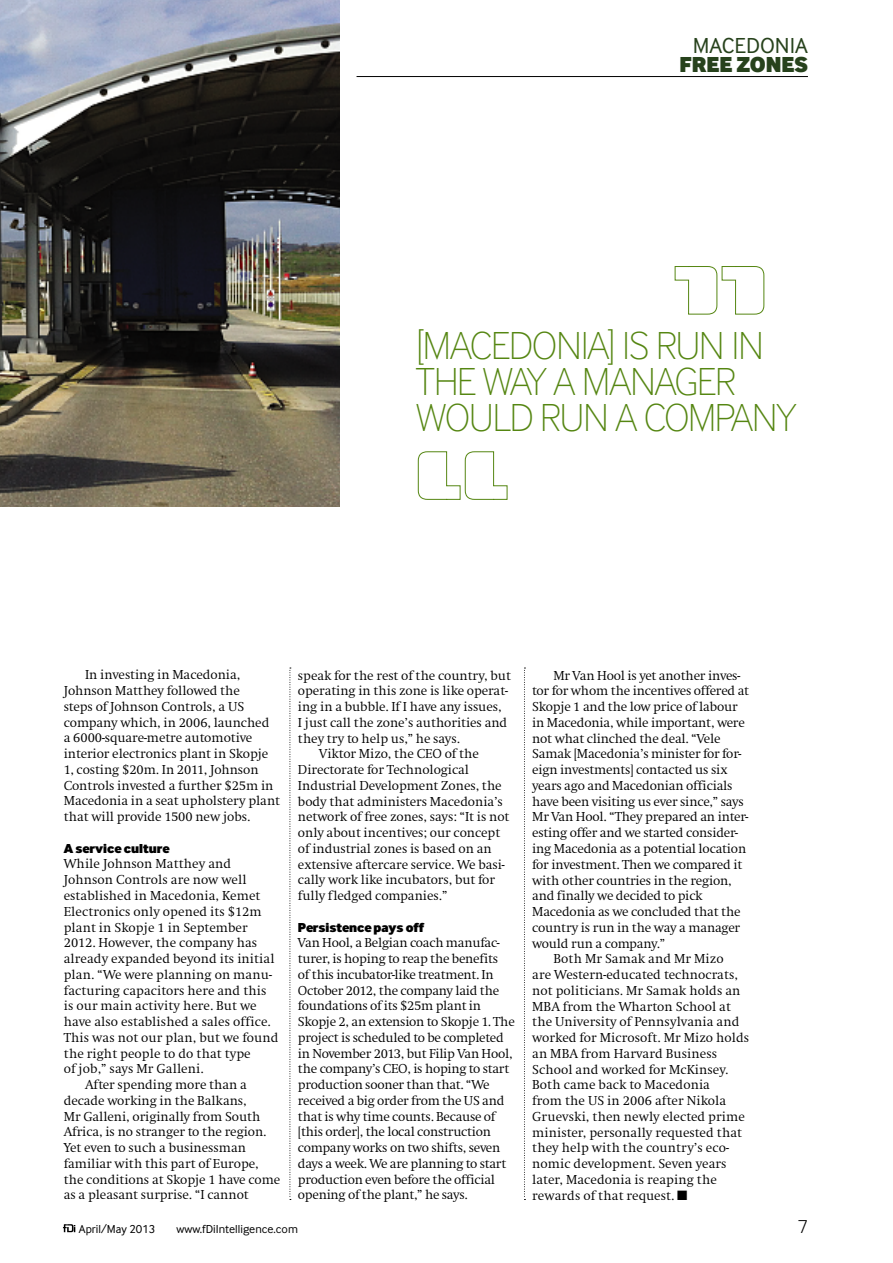
<style>
.page{position:relative;width:893px;height:1263px;background:#fff}
.page>*{position:absolute;margin:0;border:0;box-sizing:border-box;transform-origin:0 0}
.t1{font:40.5px/36px "Inter Face Corp Thin OV WGZLRA";letter-spacing:-.03em;color:#558612}
.t2{font:22.5px/19.2px "Inter Face Corp OV QGZLRA";color:#27421c;text-align:center}
.t3{font:19.5px "Inter Face Corp Light OV OGZLRA";color:#000}
.t4{font:13.5px/15.8px "Swift EF Light OV UGZLRA";letter-spacing:-.005em;color:#000}
.t5{font:13.5px "Inter Face Corp Black OV SGZLRA";color:#000}
.t6{font:12px "Inter Face Corp OV QGZLRA";color:#000}
.s1{font-family:"Inter Face Corp Black OV SGZLRA"}
</style>
<div class="page">
<svg style="left:63px;top:1224px;width:12px;height:8px"></svg>
<hr style="left:357px;top:76px;width:451px;height:1px;background:#000">
<svg style="left:290px;top:668px;width:1px;height:532px"></svg>
<svg style="left:524px;top:668px;width:1px;height:532px"></svg>
<svg style="left:674px;top:266px;width:91px;height:49px"></svg>
<svg style="left:417px;top:451px;width:91px;height:49px"></svg>
<img style="left:0;top:0;width:340px;height:506px">
<p class="t2" style="left:679px;top:36px;width:130px">macedonia <span class="s1">free zoneS</span></p>
<p class="t1" style="left:416px;top:327px;width:382px">[MACEDONIA] IS RUN IN<br>THE WAY A MANAGER<br>WOULD RUN A COMPANY</p>
<p class="t4" style="left:64px;top:667px;width:218px;text-indent:21px">In investing in Macedonia,<br>Johnson Matthey followed the<br>steps of Johnson Controls, a US company which, in 2006, launched<br>a 6000-square-metre automotive interior electronics plant in Skopje<br>1, costing $20m. In 2011, Johnson<br>Controls invested a further $25m in<br>Macedonia in a seat upholstery plant that will provide 1500 new jobs.</p>
<p class="t5" style="left:64px;top:840px;width:107px">A service culture</p>
<p class="t4" style="left:64px;top:856px;width:169px">While Johnson Matthey and</p>
<p class="t4" style="left:64px;top:872px;width:184px">Johnson Controls are now well</p>
<p class="t4" style="left:64px;top:887px;width:198px">established in Macedonia, Kemet</p>
<p class="t4" style="left:64px;top:903px;width:199px">Electronics only opened its $12m</p>
<p class="t4" style="left:64px;top:919px;width:185px">plant in Skopje 1 in September</p>
<p class="t4" style="left:64px;top:935px;width:195px">2012. However, the company has</p>
<p class="t4" style="left:64px;top:950px;width:212px">already expanded beyond its initial</p>
<p class="t4" style="left:64px;top:966px;width:210px">plan. “We were planning on manu-</p>
<p class="t4" style="left:64px;top:982px;width:204px">facturing capacitors here and this</p>
<p class="t4" style="left:64px;top:998px;width:194px">is our main activity here. But we</p>
<p class="t4" style="left:64px;top:1013px;width:208px">have also established a sales office.</p>
<p class="t4" style="left:64px;top:1029px;width:216px">This was not our plan, but we found</p>
<p class="t4" style="left:64px;top:1045px;width:188px">the right people to do that type</p>
<p class="t4" style="left:64px;top:1061px;width:141px">of job,” says Mr Galleni.</p>
<p class="t4" style="left:85px;top:1076px;width:163px">After spending more than a</p>
<p class="t4" style="left:64px;top:1092px;width:184px">decade working in the Balkans,</p>
<p class="t4" style="left:64px;top:1108px;width:198px">Mr Galleni, originally from South</p>
<p class="t4" style="left:64px;top:1124px;width:204px">Africa, is no stranger to the region.</p>
<p class="t4" style="left:64px;top:1139px;width:184px">Yet even to such a businessman</p>
<p class="t4" style="left:64px;top:1155px;width:196px">familiar with this part of Europe,</p>
<p class="t4" style="left:64px;top:1171px;width:218px">the conditions at Skopje 1 have come</p>
<p class="t4" style="left:64px;top:1187px;width:187px">as a pleasant surprise. “I cannot</p>
<p class="t4" style="left:298px;top:667px;width:214px">speak for the rest of the country, but</p>
<p class="t4" style="left:298px;top:683px;width:211px">operating in this zone is like operat-</p>
<p class="t4" style="left:298px;top:698px;width:205px">ing in a bubble. If I have any issues,</p>
<p class="t4" style="left:298px;top:714px;width:211px">I just call the zone’s authorities and</p>
<p class="t4" style="left:298px;top:730px;width:163px">they try to help us,” he says.</p>
<p class="t4" style="left:319px;top:746px;width:161px">Viktor Mizo, the CEO of the</p>
<p class="t4" style="left:298px;top:761px;width:173px">Directorate for Technological</p>
<p class="t4" style="left:298px;top:777px;width:205px">Industrial Development Zones, the</p>
<p class="t4" style="left:298px;top:793px;width:207px">body that administers Macedonia’s</p>
<p class="t4" style="left:298px;top:809px;width:213px">network of free zones, says: “It is not</p>
<p class="t4" style="left:298px;top:824px;width:204px">only about incentives; our concept</p>
<p class="t4" style="left:298px;top:840px;width:195px">of industrial zones is based on an</p>
<p class="t4" style="left:298px;top:856px;width:208px">extensive aftercare service. We basi-</p>
<p class="t4" style="left:298px;top:872px;width:199px">cally work like incubators, but for</p>
<p class="t4" style="left:298px;top:887px;width:151px">fully fledged companies.”</p>
<p class="t4" style="left:298px;top:919px;width:218px"><span class="s1">Persistence pays off<br></span>Van Hool, a Belgian coach manufac&shy;turer, is hoping to reap the benefits<br>of this incubator-like treatment. In October 2012, the company laid the foundations of its $25m plant in Skopje 2, an extension to Skopje 1. The project is scheduled to be completed in November 2013, but Filip Van Hool, the company’s CEO, is hoping to start production sooner than that. “We received a big order from the US and that is why time counts. Because of [this order], the local construction company works on two shifts, seven days a week. We are planning to start production even before the official opening of the plant,” he says.</p>
<p class="t4" style="left:553px;top:667px;width:188px">Mr Van Hool is yet another inves-</p>
<p class="t4" style="left:532px;top:683px;width:219px">tor for whom the incentives offered at</p>
<p class="t4" style="left:532px;top:699px;width:207px">Skopje 1 and the low price of labour</p>
<p class="t4" style="left:532px;top:714px;width:214px">in Macedonia, while important, were</p>
<p class="t4" style="left:532px;top:730px;width:190px">not what clinched the deal. “Vele</p>
<p class="t4" style="left:532px;top:746px;width:210px">Samak [Macedonia’s minister for for-</p>
<p class="t4" style="left:532px;top:762px;width:197px">eign investments] contacted us six</p>
<p class="t4" style="left:532px;top:777px;width:202px">years ago and Macedonian officials</p>
<p class="t4" style="left:532px;top:793px;width:213px">have been visiting us ever since,” says</p>
<p class="t4" style="left:532px;top:809px;width:218px">Mr Van Hool. “They prepared an inter-</p>
<p class="t4" style="left:532px;top:825px;width:207px">esting offer and we started consider-</p>
<p class="t4" style="left:532px;top:840px;width:216px">ing Macedonia as a potential location</p>
<p class="t4" style="left:532px;top:856px;width:212px">for investment. Then we compared it</p>
<p class="t4" style="left:532px;top:872px;width:201px">with other countries in the region,</p>
<p class="t4" style="left:532px;top:888px;width:172px">and finally we decided to pick</p>
<p class="t4" style="left:532px;top:903px;width:210px">Macedonia as we concluded that the</p>
<p class="t4" style="left:532px;top:919px;width:209px">country is run in the way a manager</p>
<p class="t4" style="left:532px;top:935px;width:135px">would run a company.”</p>
<p class="t4" style="left:553px;top:951px;width:172px">Both Mr Samak and Mr Mizo</p>
<p class="t4" style="left:532px;top:966px;width:207px">are Western-educated technocrats,</p>
<p class="t4" style="left:532px;top:982px;width:210px">not politicians. Mr Samak holds an</p>
<p class="t4" style="left:532px;top:998px;width:200px">MBA from the Wharton School at</p>
<p class="t4" style="left:532px;top:1014px;width:209px">the University of Pennsylvania and</p>
<p class="t4" style="left:532px;top:1029px;width:219px">worked for Microsoft. Mr Mizo holds</p>
<p class="t4" style="left:532px;top:1045px;width:187px">an MBA from Harvard Business</p>
<p class="t4" style="left:532px;top:1061px;width:198px">School and worked for McKinsey.</p>
<p class="t4" style="left:532px;top:1077px;width:179px">Both came back to Macedonia</p>
<p class="t4" style="left:532px;top:1092px;width:196px">from the US in 2006 after Nikola</p>
<p class="t4" style="left:532px;top:1108px;width:214px">Gruevski, then newly elected prime</p>
<p class="t4" style="left:532px;top:1124px;width:211px">minister, personally requested that</p>
<p class="t4" style="left:532px;top:1140px;width:198px">they help with the country’s eco-</p>
<p class="t4" style="left:532px;top:1155px;width:196px">nomic development. Seven years</p>
<p class="t4" style="left:532px;top:1171px;width:186px">later, Macedonia is reaping the</p>
<p class="t4" style="left:532px;top:1187px;width:157px">rewards of that request. ■</p>
<p class="t6" style="left:79px;top:1222px;width:78px">april/may 2013</p>
<p class="t6" style="left:176px;top:1222px;width:123px">www.fdiintelligence.com</p>
<p class="t3" style="left:798px;top:1215px;width:12px">7</p>
</div>
